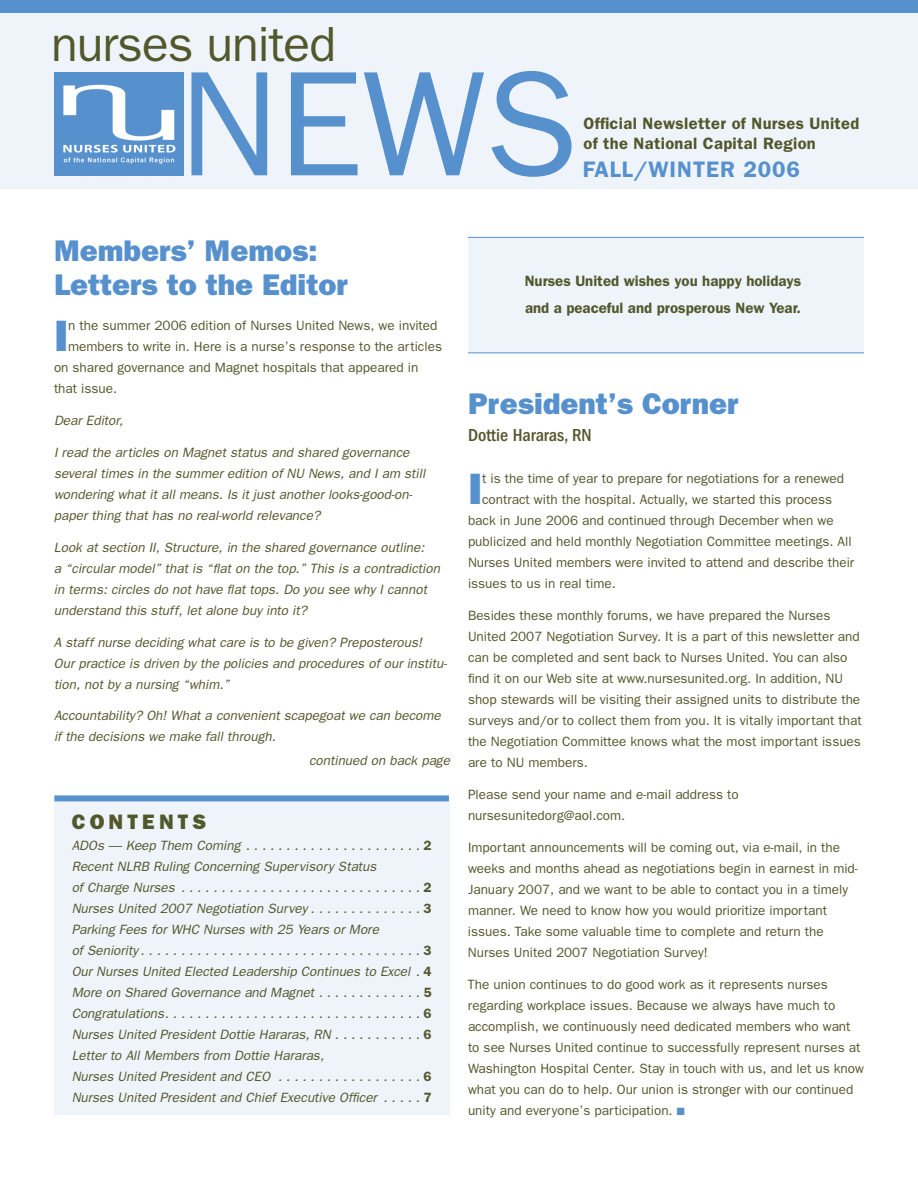
<style>
.page{position:relative;width:918px;height:1188px;background:#fff}
.page>*{position:absolute;margin:0;border:0;box-sizing:border-box;transform-origin:0 0}
.t1{font:150px "Franklin Gothic";color:#5691ce}
.t2{font:49.5px "Franklin Gothic";letter-spacing:-.02em;color:#53572c}
.t3{font:800 44.1px "Franklin Gothic";color:#5691ce}
.t4{font:800 30px/34.5px "Franklin Gothic";color:#5691ce}
.t5{font:600 22.5px "Franklin Gothic";letter-spacing:.04em;color:#5691ce}
.t6{font:800 21px "Franklin Gothic";letter-spacing:.2em;color:#53572c}
.t7{font:500 condensed 18px "Franklin Gothic";color:#53572c}
.t8{font:600 16.5px "Franklin Gothic";letter-spacing:.02em;color:#53572c}
.t9{font:600 15px/27px "Franklin Gothic";color:#53572c}
.t10{font:13.5px/21px "Franklin Gothic";color:#53572c}
.t11{font:italic 13.5px/21px "Franklin Gothic";color:#53572c}
.s1{font-weight:600;font-style:normal}
.s2{color:#5691ce}
</style>
<div class="page">
<div style="left:0;top:11px;width:918px;height:178px;background:#eef4fa"></div>
<div style="left:0;top:0;width:918px;height:14px;background:#5691ce"></div>
<img style="left:54px;top:72px;width:129px;height:103px">
<div style="left:54px;top:798px;width:396px;height:317px;background:#eef4fa"></div>
<div style="left:54px;top:795px;width:395px;height:6px;background:#5691ce"></div>
<div style="left:468px;top:237px;width:396px;height:115px;background:#eef4fa"></div>
<hr style="left:468px;top:237px;width:396px;height:1px;background:#5691ce">
<hr style="left:468px;top:352px;width:396px;height:1px;background:#5691ce">
<h2 class="t2" style="left:51px;top:16px;width:287px">nurses united</h2>
<h1 class="t1" style="left:179px;top:38px;width:400px">NEWS</h1>
<p class="t8" style="left:584px;top:114px;width:277px">Official Newsletter of Nurses United</p>
<p class="t8" style="left:584px;top:134px;width:234px">of the National Capital Region</p>
<h3 class="t5" style="left:583px;top:156px;width:219px">FALL/WINTER 2006</h3>
<h3 class="t4" style="left:54px;top:233px;width:295px">Members’ Memos:<br>Letters to the Editor</h3>
<h3 class="t3" style="left:54px;top:310px;width:16px">I</h3>
<p class="t10" style="left:68px;top:315px;width:371px">n the summer 2006 edition of Nurses United News, we invited</p>
<p class="t10" style="left:68px;top:336px;width:375px">members to write in. Here is a nurse’s response to the articles</p>
<p class="t10" style="left:54px;top:357px;width:366px">on shared governance and Magnet hospitals that appeared in</p>
<p class="t10" style="left:54px;top:378px;width:65px">that issue.</p>
<p class="t11" style="left:54px;top:410px;width:71px">Dear Editor,</p>
<p class="t11" style="left:54px;top:442px;width:373px">I read the articles on Magnet status and shared governance several times in the summer edition of NU News, and I am still wondering what it all means. Is it just another looks-good-on&shy;paper thing that has no real-world relevance?</p>
<p class="t11" style="left:54px;top:536px;width:388px">Look at section II, Structure, in the shared governance outline:<br>a “circular model” that is “flat on the top.” This is a contradiction in terms: circles do not have flat tops. Do you see why I cannot understand this stuff, let alone buy into it?</p>
<p class="t11" style="left:54px;top:631px;width:395px">A staff nurse deciding what care is to be given? Preposterous!<br>Our practice is driven by the policies and procedures of our institu&shy;tion, not by a nursing “whim.”</p>
<p class="t11" style="left:54px;top:705px;width:388px">Accountability? Oh! What a convenient scapegoat we can become if the decisions we make fall through.</p>
<p class="t11" style="left:309px;top:749px;width:142px">continued on back page</p>
<h3 class="t6" style="left:72px;top:809px;width:136px">CONTENTS</h3>
<p class="t11" style="left:72px;top:834px;width:362px">ADOs — Keep Them Coming . . . . . . . . . . . . . . . . . . . . . . <span class="s1">2<br></span>Recent NLRB Ruling Concerning Supervisory Status<br>of Charge Nurses . . . . . . . . . . . . . . . . . . . . . . . . . . . . . . <span class="s1">2<br></span>Nurses United 2007 Negotiation Survey . . . . . . . . . . . . . . <span class="s1">3<br></span>Parking Fees for WHC Nurses with 25 Years or More<br>of Seniority . . . . . . . . . . . . . . . . . . . . . . . . . . . . . . . . . . . <span class="s1">3<br></span>Our Nurses United Elected Leadership Continues to Excel . <span class="s1">4<br></span>More on Shared Governance and Magnet . . . . . . . . . . . . . <span class="s1">5<br></span>Congratulations. . . . . . . . . . . . . . . . . . . . . . . . . . . . . . . . <span class="s1">6<br></span>Nurses United President Dottie Hararas, RN . . . . . . . . . . . <span class="s1">6<br></span>Letter to All Members from Dottie Hararas,<br>Nurses United President and CEO . . . . . . . . . . . . . . . . . . <span class="s1">6<br></span>Nurses United President and Chief Executive Officer . . . . . <span class="s1">7</span></p>
<p class="t9" style="left:525px;top:267px;width:278px">Nurses United wishes you happy holidays and a peaceful and prosperous New Year.</p>
<h3 class="t4" style="left:468px;top:386px;width:272px">President’s Corner</h3>
<h3 class="t7" style="left:468px;top:425px;width:125px">Dottie Hararas, RN</h3>
<h3 class="t3" style="left:468px;top:463px;width:16px">I</h3>
<p class="t10" style="left:482px;top:468px;width:364px">t is the time of year to prepare for negotiations for a renewed</p>
<p class="t10" style="left:482px;top:489px;width:352px">contract with the hospital. Actually, we started this process</p>
<p class="t10" style="left:468px;top:510px;width:367px">back in June 2006 and continued through December when we</p>
<p class="t10" style="left:468px;top:531px;width:385px">publicized and held monthly Negotiation Committee meetings. All</p>
<p class="t10" style="left:468px;top:552px;width:388px">Nurses United members were invited to attend and describe their</p>
<p class="t10" style="left:468px;top:573px;width:149px">issues to us in real time.</p>
<p class="t10" style="left:468px;top:605px;width:395px">Besides these monthly forums, we have prepared the Nurses United 2007 Negotiation Survey. It is a part of this newsletter and can be completed and sent back to Nurses United. You can also find it on our Web site at www.nursesunited.org. In addition, NU shop stewards will be visiting their assigned units to distribute the surveys and/or to collect them from you. It is vitally important that the Negotiation Committee knows what the most important issues are to NU members.</p>
<p class="t10" style="left:468px;top:784px;width:272px">Please send your name and e-mail address to nursesunitedorg@aol.com.</p>
<p class="t10" style="left:468px;top:836px;width:391px">Important announcements will be coming out, via e-mail, in the weeks and months ahead as negotiations begin in earnest in mid-January 2007, and we want to be able to contact you in a timely manner. We need to know how you would prioritize important issues. Take some valuable time to complete and return the Nurses United 2007 Negotiation Survey!</p>
<p class="t10" style="left:468px;top:973px;width:397px">The union continues to do good work as it represents nurses regarding workplace issues. Because we always have much to accomplish, we continuously need dedicated members who want to see Nurses United continue to successfully represent nurses at Washington Hospital Center. Stay in touch with us, and let us know what you can do to help. Our union is stronger with our continued unity and everyone’s participation. <span class="s2">■</span></p>
</div>
